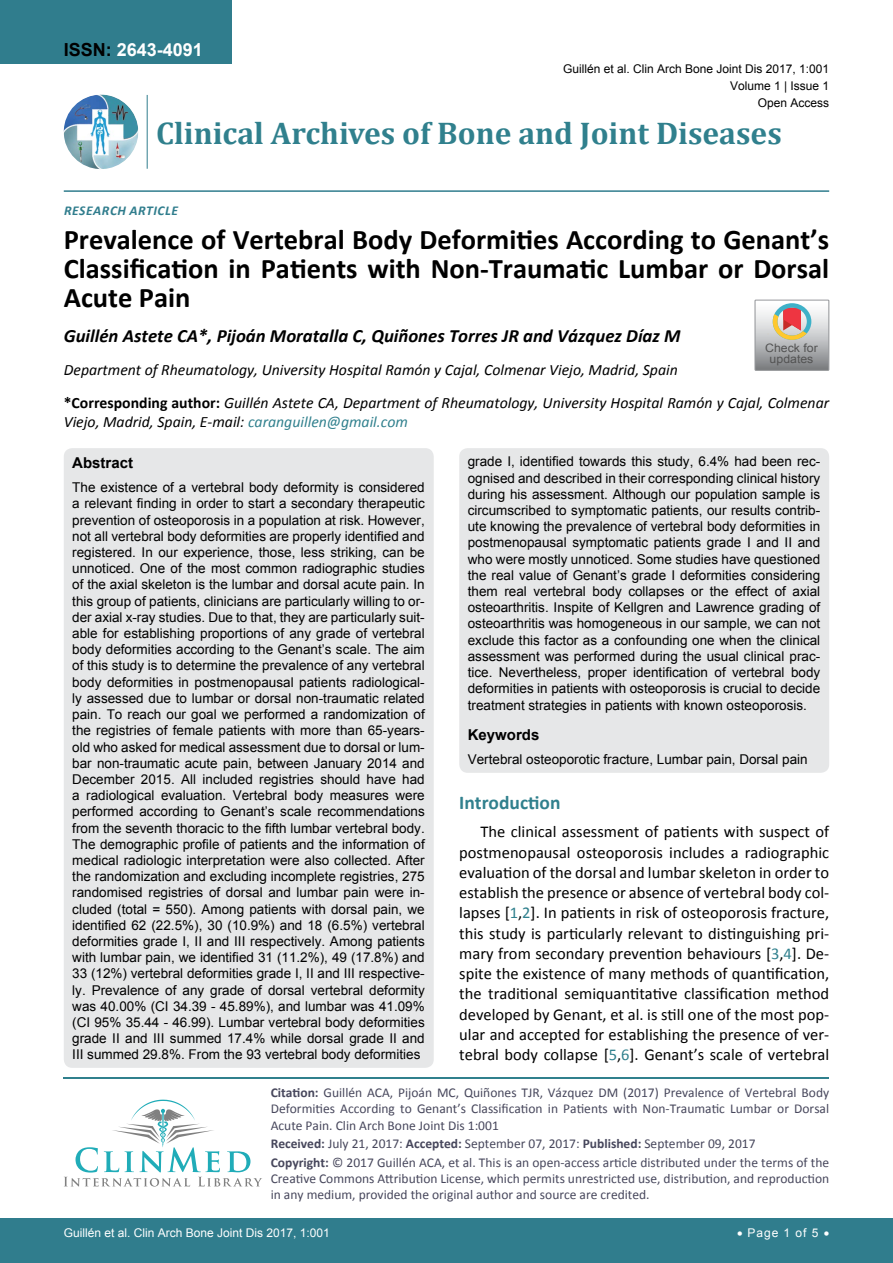
<style>
.page{position:relative;width:893px;height:1263px;background:#fff}
.page>*{position:absolute;margin:0;border:0;box-sizing:border-box;transform-origin:0 0}
.t1{font:700 31.5px "Cambria";color:#30808d}
.t2{font:700 28.5px/28.8px "Calibri";color:#000;text-align:justify}
.t3{font:700 19.5px "Calibri";color:#30808d}
.t4{font:italic 700 18.75px "Calibri";color:#000}
.t5{font:700 18px "Arial";color:#fff}
.t6{font:16.5px/20.2px "Calibri";color:#000;text-align:justify}
.t7{font:italic 15.75px/18.9px "Calibri";color:#000}
.t8{font:700 15px "Arial";color:#000}
.t9{font:13.5px/16.2px "Arial";color:#000;text-align:justify}
.t10{font:13.5px/16.2px "Calibri";color:#47475c}
.t11{font:italic 700 13.5px "Calibri";letter-spacing:.04em;color:#307d8d}
.t12{font:12px/17.2px "Arial";color:#000;text-align:right}
.t13{font:12px "Arial";color:#fff}
.t14{font:11.7px/10.1px "Arial";color:#535353;text-align:center;scale:1.06 1}
.s1{color:#000}
.s2{font-weight:700;font-style:normal}
.s3{color:#30808d}
.s4{font-weight:700}
</style>
<div class="page">
<hr style="left:64px;top:1077px;width:765px;height:1px;background:#30808d">
<svg style="left:64px;top:1100px;width:198px;height:86px"></svg>
<div style="left:0;top:0;width:231px;height:64px;background:#307d8d"></div>
<hr style="left:64px;top:190px;width:765px;height:2px;background:#307d8d">
<div style="left:0;top:1218px;width:893px;height:45px;background:#307d8d"></div>
<img style="left:64px;top:95px;width:74px;height:74px;border-radius:37px">
<hr style="left:147px;top:95px;width:1px;height:74px;background:#307d8d">
<div style="left:64px;top:448px;width:370px;height:620px;background:#e6e7e8;border-radius:9px"></div>
<div style="left:459px;top:448px;width:370px;height:325px;background:#e6e7e8;border-radius:9px"></div>
<svg style="left:755px;top:300px;width:74px;height:70px;background:#bdb6b3"></svg>
<h3 class="t5" style="left:64px;top:38px;width:141px"><span class="s1">ISSN:</span> 2643-4091</h3>
<p class="t12" style="left:563px;top:60px;width:268px">Guillén et al. Clin Arch Bone Joint Dis 2017, 1:001<br>Volume 1 | Issue 1</p>
<p class="t12" style="left:758px;top:94px;width:73px">Open Access</p>
<h1 class="t1" style="left:156px;top:111px;width:627px">Clinical Archives of Bone and Joint Diseases</h1>
<p class="t11" style="left:64px;top:202px;width:115px">RESEARCH ARTICLE</p>
<h2 class="t2" style="left:64px;top:225px;width:767px">Prevalence of Vertebral Body Deformities According to Genant’s Classification in Patients with Non-Traumatic Lumbar or Dorsal Acute Pain</h2>
<h3 class="t4" style="left:64px;top:324px;width:618px">Guillén Astete CA*, Pijoán Moratalla C, Quiñones Torres JR and Vázquez Díaz M</h3>
<p class="t7" style="left:64px;top:360px;width:616px">Department of Rheumatology, University Hospital Ramón y Cajal, Colmenar Viejo, Madrid, Spain</p>
<p class="t14" style="left:765px;top:343px;width:51px">Check for updates</p>
<p class="t7" style="left:64px;top:393px;width:767px"><span class="s2">*Corresponding author:</span> Guillén Astete CA, Department of Rheumatology, University Hospital Ramón y Cajal, Colmenar<br>Viejo, Madrid, Spain, E-mail: <span class="s3">caranguillen@gmail.com</span></p>
<p class="t8" style="left:72px;top:452px;width:62px">Abstract</p>
<p class="t9" style="left:72px;top:480px;width:354px">The existence of a vertebral body deformity is considered a relevant finding in order to start a secondary therapeutic prevention of osteoporosis in a population at risk. However, not all vertebral body deformities are properly identified and registered. In our experience, those, less striking, can be unnoticed. One of the most common radiographic studies of the axial skeleton is the lumbar and dorsal acute pain. In this group of patients, clinicians are particularly willing to or&shy;der axial x-ray studies. Due to that, they are particularly suit&shy;able for establishing proportions of any grade of vertebral body deformities according to the Genant’s scale. The aim of this study is to determine the prevalence of any vertebral body deformities in postmenopausal patients radiological&shy;ly assessed due to lumbar or dorsal non-traumatic related pain. To reach our goal we performed a randomization of the registries of female patients with more than 65-years&shy;old who asked for medical assessment due to dorsal or lum&shy;bar non-traumatic acute pain, between January 2014 and December 2015. All included registries should have had a radiological evaluation. Vertebral body measures were performed according to Genant’s scale recommendations from the seventh thoracic to the fifth lumbar vertebral body.<br>The demographic profile of patients and the information of medical radiologic interpretation were also collected. After the randomization and excluding incomplete registries, 275 randomised registries of dorsal and lumbar pain were in&shy;cluded (total = 550). Among patients with dorsal pain, we identified 62 (22.5%), 30 (10.9%) and 18 (6.5%) vertebral deformities grade I, II and III respectively. Among patients with lumbar pain, we identified 31 (11.2%), 49 (17.8%) and 33 (12%) vertebral deformities grade I, II and III respective&shy;ly. Prevalence of any grade of dorsal vertebral deformity was 40.00% (CI 34.39 - 45.89%), and lumbar was 41.09% (CI 95% 35.44 - 46.99). Lumbar vertebral body deformities grade II and III summed 17.4% while dorsal grade II and III summed 29.8%. From the 93 vertebral body deformities</p>
<p class="t9" style="left:468px;top:454px;width:354px">grade I, identified towards this study, 6.4% had been rec&shy;ognised and described in their corresponding clinical history during his assessment. Although our population sample is circumscribed to symptomatic patients, our results contrib&shy;ute knowing the prevalence of vertebral body deformities in postmenopausal symptomatic patients grade I and II and who were mostly unnoticed. Some studies have questioned the real value of Genant’s grade I deformities considering them real vertebral body collapses or the effect of axial osteoarthritis. Inspite of Kellgren and Lawrence grading of osteoarthritis was homogeneous in our sample, we can not exclude this factor as a confounding one when the clinical assessment was performed during the usual clinical prac&shy;tice. Nevertheless, proper identification of vertebral body deformities in patients with osteoporosis is crucial to decide treatment strategies in patients with known osteoporosis.</p>
<p class="t8" style="left:468px;top:724px;width:73px">Keywords</p>
<p class="t9" style="left:468px;top:752px;width:341px">Vertebral osteoporotic fracture, Lumbar pain, Dorsal pain</p>
<h3 class="t3" style="left:459px;top:790px;width:103px">Introduction</h3>
<p class="t6" style="left:459px;top:822px;width:371px;text-indent:21px">The clinical assessment of patients with suspect of postmenopausal osteoporosis includes a radiographic evaluation of the dorsal and lumbar skeleton in order to establish the presence or absence of vertebral body col&shy;lapses [<span class="s3">1</span>,<span class="s3">2</span>]. In patients in risk of osteoporosis fracture, this study is particularly relevant to distinguishing pri&shy;mary from secondary prevention behaviours [<span class="s3">3</span>,<span class="s3">4</span>]. De&shy;spite the existence of many methods of quantification, the traditional semiquantitative classification method developed by Genant, et al. is still one of the most pop&shy;ular and accepted for establishing the presence of ver&shy;tebral body collapse [<span class="s3">5</span>,<span class="s3">6</span>]. Genant’s scale of vertebral</p>
<p class="t10" style="left:271px;top:1084px;width:560px;text-align:justify"><span class="s4">Citation:</span> Guillén ACA, Pijoán MC, Quiñones TJR, Vázquez DM (2017) Prevalence of Vertebral Body Deformities According to Genant’s Classification in Patients with Non-Traumatic Lumbar or Dorsal Acute Pain. Clin Arch Bone Joint Dis 1:001</p>
<p class="t10" style="left:271px;top:1134px;width:560px;line-height:18.6px"><span class="s4">Received:</span> July 21, 2017: <span class="s4">Accepted:</span> September 07, 2017: <span class="s4">Published:</span> September 09, 2017<br><span class="s4">Copyright:</span> © 2017 Guillén ACA, et al. This is an open-access article distributed under the terms of the</p>
<p class="t10" style="left:271px;top:1170px;width:560px">Creative Commons Attribution License, which permits unrestricted use, distribution, and reproduction in any medium, provided the original author and source are credited.</p>
<p class="t13" style="left:64px;top:1225px;width:268px">Guillén et al. Clin Arch Bone Joint Dis 2017, 1:001</p>
<p class="t13" style="left:737px;top:1225px;width:94px">• Page 1 of 5 •</p>
</div>
